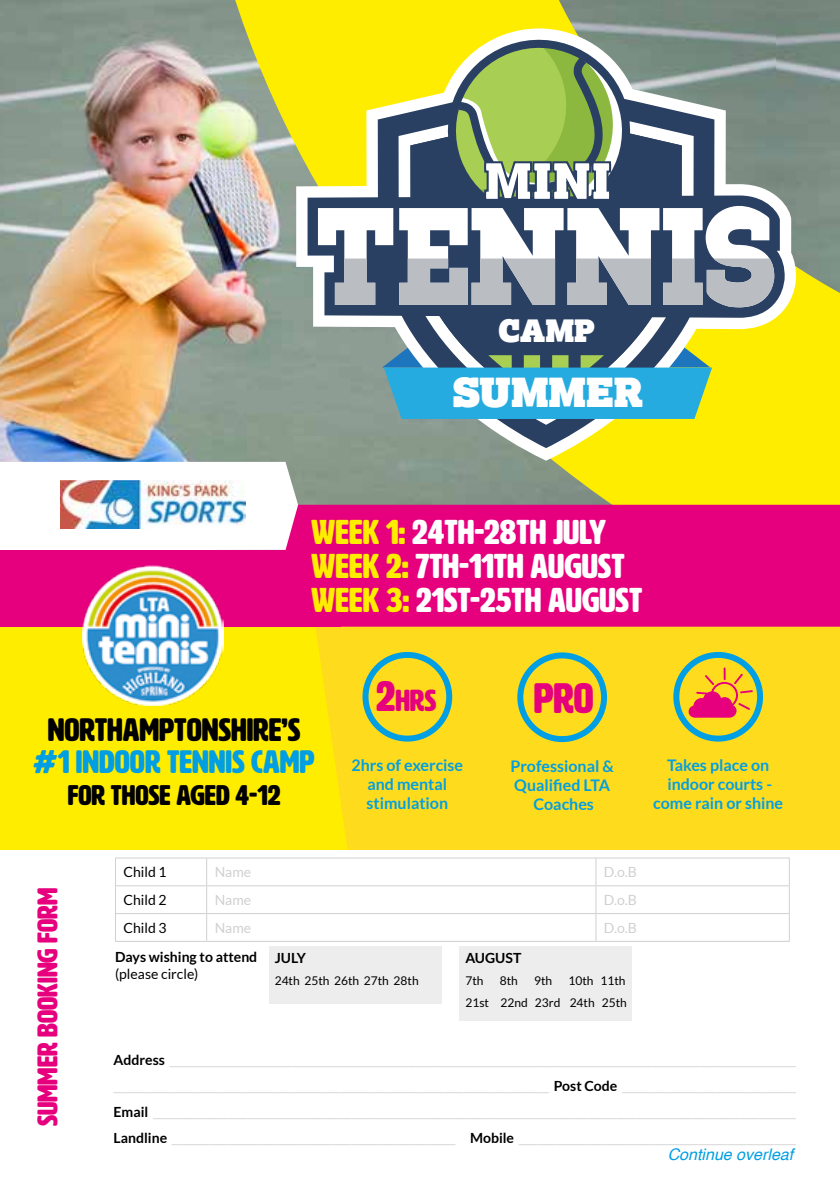
<style>
.page{position:relative;width:840px;height:1191px;background:#fff}
.page>*{position:absolute;margin:0;border:0;box-sizing:border-box;transform-origin:0 0}
.t1{font:51.6px "Lexia Ad";color:#fff}
.t2{font:42px "HWT Artz";color:#e6007d}
.t3{font:40.2px "Lexia Ad";color:#fff}
.t4{font:34px/34px "HWT Artz";color:#fff}
.t5{font:32px "HWT Artz";color:#000}
.t6{font:32px "HWT Artz";color:#009fe3}
.t7{font:31px "Lexia Ad";color:#fff}
.t8{font:30px "HWT Artz";color:#e6007d}
.t9{font:28px "HWT Artz";color:#e6007d}
.t10{font:28px "HWT Artz";color:#000}
.t11{font:700 17px/26px "Helvetica";color:#d0d0d0}
.t12{font:700 16px/19.2px "Lato";color:#009fe3;text-align:center}
.t13{font:italic 16px "Helvetica";color:#009fe3}
.t14{font:14px "Lato";color:#000}
.t15{font:700 14px "Lato";color:#000}
.t16{font:14px "Lato";color:#d0d0d0}
.t17{font:12px/22px "Lato";color:#000;text-align:right}
.s1{color:#ffed00}
.s2{font-size:42px}
.s3{font-family:"Lato";font-size:14px;color:#000}
</style>
<div class="page">
<img style="left:0;top:0;width:187px;height:462px">
<div style="left:0;top:584px;width:839px;height:607px;background:#ffdb1e"></div>
<div style="left:0;top:627px;width:347px;height:223px;background:#ffed00"></div>
<svg style="left:60px;top:480px;width:82px;height:49px"></svg>
<div style="left:0;top:550px;width:340px;height:76px;background:#e6007d"></div>
<svg style="left:187px;top:0;width:652px;height:677px"></svg>
<div style="left:264px;top:505px;width:575px;height:121px;background:#e6007d"></div>
<img style="left:83px;top:565px;width:140px;height:141px">
<div style="left:0;top:850px;width:839px;height:341px;background:#fff"></div>
<div style="left:269px;top:946px;width:172px;height:57px;background:#ededed"></div>
<hr style="left:115px;top:857px;width:91px;height:1px;background:#d0d0d0">
<hr style="left:595px;top:857px;width:194px;height:1px;background:#d0d0d0">
<hr style="left:115px;top:941px;width:91px;height:1px;background:#d0d0d0">
<hr style="left:595px;top:941px;width:194px;height:1px;background:#d0d0d0">
<hr style="left:206px;top:857px;width:389px;height:1px;background:#d0d0d0">
<svg style="left:206px;top:858px;width:1px;height:83px"></svg>
<svg style="left:595px;top:858px;width:1px;height:83px"></svg>
<hr style="left:206px;top:941px;width:389px;height:1px;background:#d0d0d0">
<hr style="left:115px;top:885px;width:91px;height:1px;background:#d0d0d0">
<svg style="left:115px;top:858px;width:1px;height:83px"></svg>
<hr style="left:206px;top:885px;width:389px;height:1px;background:#d0d0d0">
<hr style="left:595px;top:885px;width:194px;height:1px;background:#d0d0d0">
<hr style="left:115px;top:913px;width:91px;height:1px;background:#d0d0d0">
<hr style="left:206px;top:913px;width:389px;height:1px;background:#d0d0d0">
<hr style="left:595px;top:913px;width:194px;height:1px;background:#d0d0d0">
<div style="left:362px;top:652px;width:90px;height:89px;border:6px solid #009fe3;border-radius:50%"></div>
<div style="left:517px;top:652px;width:89px;height:90px;border:6px solid #009fe3;border-radius:50%"></div>
<div style="left:673px;top:652px;width:89px;height:89px;border:6px solid #009fe3;border-radius:50%"></div>
<svg style="left:688px;top:667px;width:64px;height:50px"></svg>
<img style="left:61px;top:480px;width:184px;height:48px">
<svg style="left:296px;top:28px;width:499px;height:433px;background:#d1ce4d"></svg>
<svg style="left:377px;top:88px;width:337px;height:360px;background:#afb268"></svg>
<svg style="left:398px;top:112px;width:295px;height:313px"></svg>
<svg style="left:410px;top:318px;width:271px;height:29px;background:#445877"></svg>
<svg style="left:436px;top:28px;width:205px;height:5px"></svg>
<svg style="left:307px;top:195px;width:477px;height:123px;fill:#294063"></svg>
<svg style="left:318px;top:208px;width:75px;height:97px"></svg>
<svg style="left:399px;top:33px;width:376px;height:280px"></svg>
<svg style="left:382px;top:347px;width:329px;height:72px;background:#40a1c1"></svg>
<div style="left:459px;top:946px;width:172px;height:74px;background:#ededed"></div>
<h1 class="t1" style="left:483px;top:154px;width:129px">MINI</h1>
<h3 class="t7" style="left:498px;top:314px;width:98px">CAMP</h3>
<h3 class="t3" style="left:452px;top:371px;width:192px">SUMMER</h3>
<h3 class="t4" style="left:311px;top:516px;width:332px"><span class="s1">WEEK 1:</span> 24TH-28TH JULY<br><span class="s1">WEEK 2:</span> 7TH-11TH AUGUST<br><span class="s1">WEEK 3:</span> 21ST-25TH AUGUST</h3>
<h3 class="t5" style="left:48px;top:713px;width:254px">NORTHAMPTONSHIRE’S</h3>
<h3 class="t6" style="left:34px;top:745px;width:282px">#1 INDOOR TENNIS CAMP</h3>
<h3 class="t10" style="left:68px;top:780px;width:214px">FOR THOSE AGED 4-12</h3>
<h3 class="t8" style="left:376px;top:684px;width:62px"><span class="s2">2</span>HRS</h3>
<p class="t12" style="left:351px;top:755px;width:113px">2hrs of exercise and mental stimulation</p>
<h2 class="t2" style="left:533px;top:676px;width:61px">PRO</h2>
<p class="t12" style="left:510px;top:756px;width:105px">Professional &amp;<br>Qualified LTA<br>Coaches</p>
<p class="t12" style="left:653px;top:755px;width:131px">Takes place on indoor courts - come rain or shine</p>
<h3 class="t9" style="left:33px;top:1126px;width:240px;rotate:-90deg">SUMMER BOOKING FORM</h3>
<p class="t14" style="left:123px;top:864px;width:45px">Child 1</p>
<p class="t16" style="left:214px;top:864px;width:38px">Name</p>
<p class="t16" style="left:603px;top:864px;width:34px">D.o.B</p>
<p class="t14" style="left:123px;top:892px;width:45px">Child 2</p>
<p class="t16" style="left:214px;top:892px;width:38px">Name</p>
<p class="t16" style="left:603px;top:892px;width:34px">D.o.B</p>
<p class="t14" style="left:123px;top:920px;width:45px">Child 3</p>
<p class="t16" style="left:214px;top:920px;width:38px">Name</p>
<p class="t16" style="left:603px;top:920px;width:34px">D.o.B</p>
<p class="t15" style="left:115px;top:949px;width:144px">Days wishing to attend</p>
<p class="t14" style="left:115px;top:966px;width:85px">(please circle)</p>
<p class="t15" style="left:465px;top:949px;width:57px">AUGUST</p>
<p class="t17" style="left:465px;top:969px;width:20px">7th</p>
<p class="t17" style="left:499px;top:969px;width:20px">8th</p>
<p class="t17" style="left:534px;top:969px;width:20px">9th</p>
<p class="t15" style="left:274px;top:949px;width:33px">JULY</p>
<p class="t17" style="left:274px;top:969px;width:145px">24th 25th 26th 27th 28th</p>
<p class="t17" style="left:465px;top:969px;width:163px">10th 11th<br>21st 22nd 23rd 24th 25th</p>
<p class="t11" style="left:113px;top:1045px;width:691px"><span class="s3">Address</span> ___________________________________________________________________ ______________________________________________ <span class="s3">Post Code</span> ___________________ <span class="s3">Email</span> ____________________________________________________________________ <span class="s3">Landline</span> ______________________________ <span class="s3">Mobile</span> ______________________________</p>
<p class="t13" style="left:667px;top:1141px;width:127px">Continue overleaf</p>
</div>
